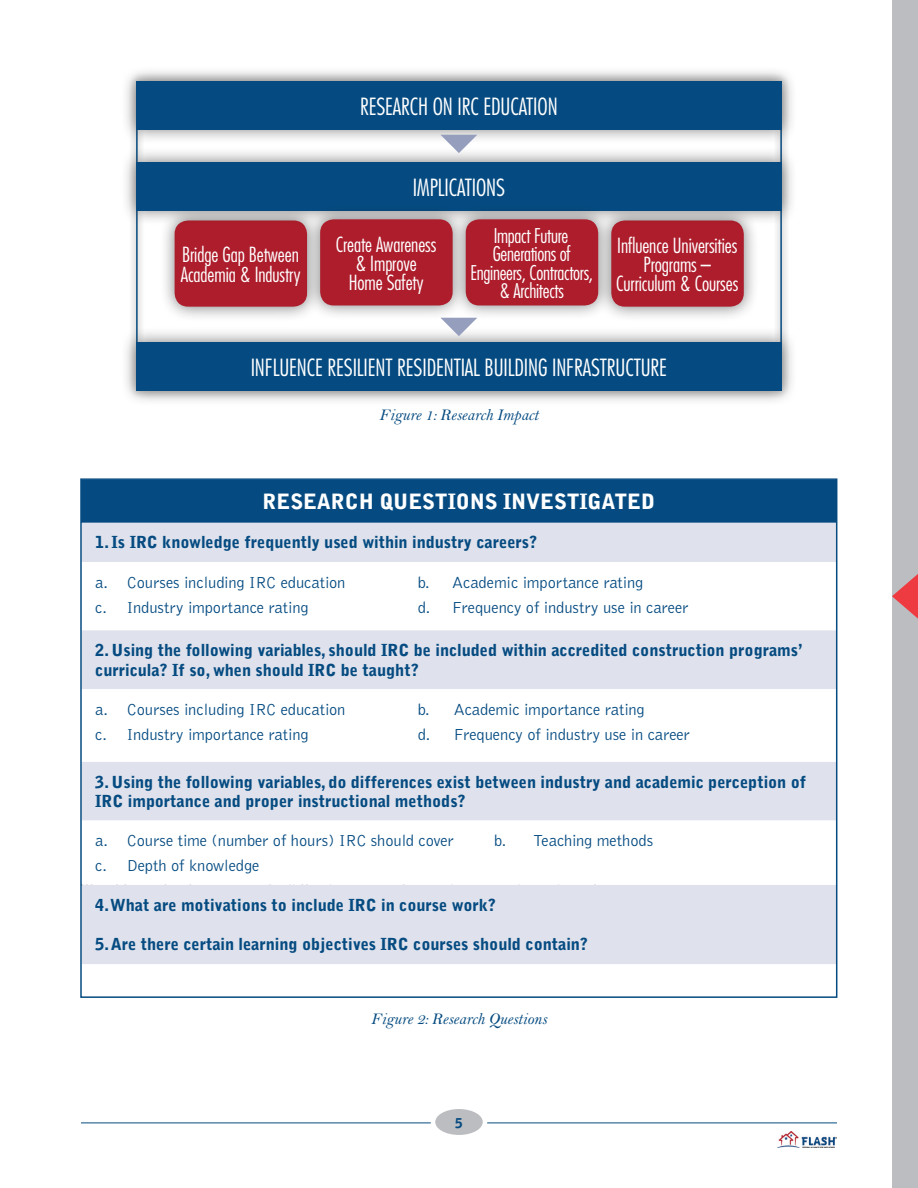
<style>
.page{position:relative;width:918px;height:1188px;background:#fff}
.page>*{position:absolute;margin:0;border:0;box-sizing:border-box;transform-origin:0 0}
.SUBHEAD{font:300 condensed 23.1px "Futura Std";letter-spacing:-.005em;color:#fff}
.Table_Header{font:900 21px "Bell Gothic Std";letter-spacing:-.005em;color:#fff}
.SUBHEAD-2{font:300 condensed 20.25px/19.2px "Futura Std";letter-spacing:-.005em;color:#fff;text-align:center}
.SUBHEAD-3{font:300 condensed 19.8px/18.5px "Futura Std";letter-spacing:-.015em;color:#fff;text-align:center}
.Table_Header-2{font:900 16.5px/19.5px "Bell Gothic Std";letter-spacing:-.005em;color:#054b81}
.Table_Header-3{font:300 16.5px "Bell Gothic Std";letter-spacing:-.005em;color:#054b81}
.t1{font:italic 16.5px "Bell MT Std";letter-spacing:-.005em;color:#054b81}
.t2{font:900 13.5px "Bell Gothic Std";color:#054b81}
</style>
<div class="page">
<hr style="left:81px;top:1123px;width:756px;height:1px;background:#054b81">
<div style="left:433px;top:1107px;width:52px;height:30px;background:#bcbdc0;border-radius:50%"></div>
<div style="left:431px;top:1105px;width:56px;height:34px;border:4px solid #fff;border-radius:50%"></div>
<div style="left:892px;top:0;width:26px;height:1188px;background:#bcbdc0"></div>
<svg style="left:892px;top:574px;width:26px;height:45px"></svg>
<img style="left:778px;top:1132px;width:59px;height:15px">
<div style="left:128px;top:73px;width:661px;height:325px;background:#231f20;opacity:.75"></div>
<div style="left:121px;top:66px;width:676px;height:79px;background:#231f20;opacity:.59"></div>
<div style="left:136px;top:81px;width:646px;height:48px;background:#054b81"></div>
<div style="left:121px;top:147px;width:676px;height:79px;background:#231f20;opacity:.59"></div>
<div style="left:136px;top:162px;width:646px;height:48px;background:#054b81"></div>
<div style="left:121px;top:327px;width:676px;height:79px;background:#231f20;opacity:.59"></div>
<div style="left:136px;top:342px;width:646px;height:49px;background:#054b81"></div>
<div style="left:305px;top:204px;width:163px;height:117px;background:#231f20;opacity:.59"></div>
<div style="left:320px;top:219px;width:133px;height:86px;background:#ad1d2c;border-radius:14px"></div>
<div style="left:450px;top:204px;width:164px;height:117px;background:#231f20;opacity:.59"></div>
<div style="left:466px;top:219px;width:132px;height:86px;background:#ad1d2c;border-radius:14px"></div>
<svg style="left:440px;top:135px;width:37px;height:18px"></svg>
<svg style="left:440px;top:318px;width:37px;height:18px"></svg>
<div style="left:82px;top:480px;width:754px;height:43px;background:#054b81"></div>
<svg style="left:83px;top:523px;width:751px;height:441px;fill:#dfe2ec"></svg>
<svg style="left:83px;top:689px;width:751px;height:196px"></svg>
<p class="SUBHEAD" style="left:360px;top:93px;width:199px">RESEARCH ON IRC EDUCATION</p>
<p class="SUBHEAD-2" style="left:181px;top:245px;width:121px;text-align:left">Bridge Gap Between<br>Academia &amp; Industry</p>
<p class="SUBHEAD" style="left:413px;top:174px;width:94px">IMPLICATIONS</p>
<p class="SUBHEAD-2" style="left:336px;top:235px;width:102px">Create Awareness &amp; Improve<br>Home Safety</p>
<p class="SUBHEAD-3" style="left:470px;top:226px;width:124px">Impact Future<br>Generations of<br>Engineers, Contractors, &amp; Architects</p>
<p class="SUBHEAD-2" style="left:616px;top:236px;width:124px">Influence Universities<br>Programs –<br>Curriculum &amp; Courses</p>
<p class="SUBHEAD" style="left:251px;top:354px;width:418px">INFLUENCE RESILIENT RESIDENTIAL BUILDING INFRASTRUCTURE</p>
<p class="t1" style="left:379px;top:406px;width:161px">Figure 1: Research Impact</p>
<p class="Table_Header" style="left:263px;top:489px;width:394px">RESEARCH QUESTIONS INVESTIGATED</p>
<p class="Table_Header-2" style="left:95px;top:533px;width:444px">1. Is IRC knowledge frequently used within industry careers?</p>
<p class="Table_Header-3" style="left:95px;top:574px;width:252px">a. Courses including IRC education</p>
<p class="Table_Header-3" style="left:418px;top:574px;width:227px">b. Academic importance rating</p>
<p class="Table_Header-3" style="left:95px;top:598px;width:215px">c. Industry importance rating</p>
<p class="Table_Header-3" style="left:418px;top:598px;width:272px">d. Frequency of industry use in career</p>
<p class="Table_Header-2" style="left:95px;top:641px;width:709px">2. Using the following variables, should IRC be included within accredited construction programs’ curricula? If so, when should IRC be taught?</p>
<p class="Table_Header-3" style="left:95px;top:701px;width:252px">a. Courses including IRC education</p>
<p class="Table_Header-3" style="left:418px;top:701px;width:229px">b. Academic importance rating</p>
<p class="Table_Header-3" style="left:95px;top:726px;width:215px">c. Industry importance rating</p>
<p class="Table_Header-3" style="left:418px;top:726px;width:274px">d. Frequency of industry use in career</p>
<p class="Table_Header-2" style="left:95px;top:772px;width:713px">3. Using the following variables, do differences exist between industry and academic perception of<br>IRC importance and proper instructional methods?</p>
<p class="Table_Header-3" style="left:95px;top:832px;width:360px">a. Course time (number of hours) IRC should cover</p>
<p class="Table_Header-3" style="left:494px;top:832px;width:160px">b. Teaching methods</p>
<p class="Table_Header-3" style="left:95px;top:857px;width:166px">c. Depth of knowledge</p>
<p class="Table_Header-2" style="left:95px;top:895px;width:402px">4. What are motivations to include IRC in course work?</p>
<p class="Table_Header-2" style="left:95px;top:935px;width:494px">5. Are there certain learning objectives IRC courses should contain?</p>
<p class="t1" style="left:371px;top:1009px;width:177px">Figure 2: Research Questions</p>
<p class="t2" style="left:455px;top:1115px;width:9px">5</p>
</div>
